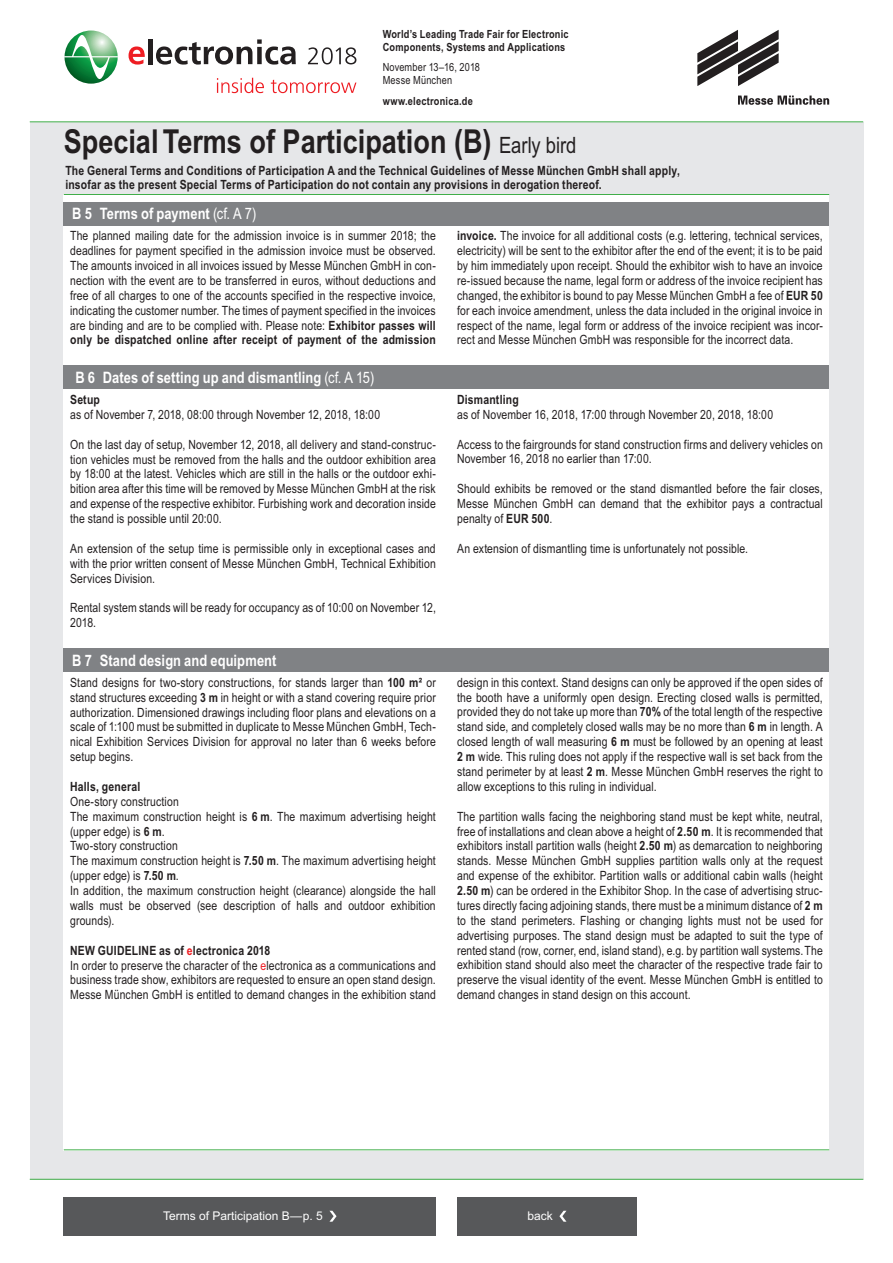
<style>
.page{position:relative;width:893px;height:1263px;background:#fff}
.page>*{position:absolute;margin:0;border:0;box-sizing:border-box;transform-origin:0 0}
.t1{font:700 33px "Arial Narrow";color:#231f20}
.t2{font:700 15.75px "Arial Narrow";letter-spacing:.005em;color:#fff}
.t3{font:12.75px/14.9px "Arial Narrow";letter-spacing:.01em;color:#231f20;text-align:justify}
.t4{font:700 12.75px/14.2px "Arial Narrow";letter-spacing:.015em;color:#231f20}
.t5{font:12px "Arial";color:#fff}
.t6{font:700 11.25px/12.8px "Arial Narrow";letter-spacing:.02em;color:#231f20}
.t7{font:11.25px/12.8px "Arial Narrow";letter-spacing:.015em;color:#231f20}
.s1{font-weight:400;font-size:22.5px}
.s2{font-weight:400}
.s3{font-weight:700}
.s4{font-weight:700;color:#ee1d23}
.s5{color:#ee1d23}
</style>
<div class="page">
<div style="left:30px;top:122px;width:833px;height:1057px;background:#e6e7e9"></div>
<hr style="left:30px;top:1179px;width:833px;height:1px;background:#40ae49">
<div style="left:64px;top:194px;width:765px;height:956px;background:#fff"></div>
<hr style="left:30px;top:121px;width:833px;height:1px;background:#40ae49">
<hr style="left:64px;top:1149px;width:765px;height:1px;background:#40ae49">
<hr style="left:64px;top:194px;width:765px;height:1px;background:#40ae49">
<svg style="left:738px;top:96px;width:91px;height:9px"></svg>
<svg style="left:697px;top:30px;width:82px;height:56px"></svg>
<svg style="left:217px;top:78px;width:47px;height:15px"></svg>
<svg style="left:271px;top:80px;width:85px;height:13px"></svg>
<svg style="left:129px;top:46px;width:16px;height:19px"></svg>
<hr style="left:148px;top:39px;width:4px;height:25px;background:#231f20">
<svg style="left:156px;top:39px;width:140px;height:26px"></svg>
<svg style="left:65px;top:31px;width:53px;height:53px"></svg>
<svg style="left:308px;top:47px;width:48px;height:17px"></svg>
<div style="left:64px;top:1197px;width:372px;height:38px;background:#57585a"></div>
<svg style="left:329px;top:1211px;width:8px;height:11px"></svg>
<div style="left:457px;top:1197px;width:180px;height:38px;background:#57585a"></div>
<svg style="left:559px;top:1211px;width:7px;height:11px"></svg>
<div style="left:64px;top:366px;width:765px;height:23px;background:#808285"></div>
<div style="left:64px;top:648px;width:765px;height:24px;background:#808285"></div>
<div style="left:64px;top:202px;width:765px;height:23px;background:#808285"></div>
<p class="t6" style="left:383px;top:27px;width:187px">World’s Leading Trade Fair for Electronic<br>Components, Systems and Applications</p>
<p class="t7" style="left:383px;top:61px;width:99px">November 13–16, 2018<br>Messe München</p>
<p class="t6" style="left:383px;top:94px;width:92px">www.electronica.de</p>
<h1 class="t1" style="left:64px;top:116px;width:514px">Special Terms of Participation (B) <span class="s1">Early bird</span></h1>
<p class="t4" style="left:65px;top:162px;width:616px">The General Terms and Conditions of Participation A and the Technical Guidelines of Messe München GmbH shall apply, insofar as the present Special Terms of Participation do not contain any provisions in derogation thereof.</p>
<p class="t2" style="left:72px;top:202px;width:186px">B 5 Terms of payment <span class="s2">(cf. A 7)</span></p>
<p class="t3" style="left:70px;top:228px;width:367px">The planned mailing date for the admission invoice is in summer 2018; the deadlines for payment specified in the admission invoice must be observed.<br>The amounts invoiced in all invoices issued by Messe München GmbH in con&shy;nection with the event are to be transferred in euros, without deductions and free of all charges to one of the accounts specified in the respective invoice, indicating the customer number. The times of payment specified in the invoices are binding and are to be complied with. Please note: <span class="s3">Exhibitor passes will only be dispatched online after receipt of payment of the admission</span></p>
<p class="t3" style="left:457px;top:228px;width:367px"><span class="s3">invoice.</span> The invoice for all additional costs (e.g. lettering, technical services, electricity) will be sent to the exhibitor after the end of the event; it is to be paid by him immediately upon receipt. Should the exhibitor wish to have an invoice re-issued because the name, legal form or address of the invoice recipient has changed, the exhibitor is bound to pay Messe München GmbH a fee of <span class="s3">EUR 50 </span>for each invoice amendment, unless the data included in the original invoice in respect of the name, legal form or address of the invoice recipient was incor&shy;rect and Messe München GmbH was responsible for the incorrect data.</p>
<p class="t2" style="left:75px;top:366px;width:301px">B 6 Dates of setting up and dismantling <span class="s2">(cf. A 15)</span></p>
<p class="t4" style="left:70px;top:392px;width:31px">Setup</p>
<p class="t3" style="left:70px;top:406px;width:312px">as of November 7, 2018, 08:00 through November 12, 2018, 18:00</p>
<p class="t3" style="left:70px;top:436px;width:367px">On the last day of setup, November 12, 2018, all delivery and stand-construc&shy;tion vehicles must be removed from the halls and the outdoor exhibition area by 18:00 at the latest. Vehicles which are still in the halls or the outdoor exhi&shy;bition area after this time will be removed by Messe München GmbH at the risk and expense of the respective exhibitor. Furbishing work and decoration inside the stand is possible until 20:00.</p>
<p class="t3" style="left:70px;top:540px;width:367px">An extension of the setup time is permissible only in exceptional cases and with the prior written consent of Messe München GmbH, Technical Exhibition Services Division.</p>
<p class="t3" style="left:70px;top:600px;width:367px">Rental system stands will be ready for occupancy as of 10:00 on November 12,<br>2018.</p>
<p class="t2" style="left:72px;top:648px;width:206px">B 7 Stand design and equipment</p>
<p class="t3" style="left:70px;top:674px;width:367px">Stand designs for two-story constructions, for stands larger than <span class="s3">100 m²</span> or stand structures exceeding <span class="s3">3 m</span> in height or with a stand covering require prior authorization. Dimensioned drawings including floor plans and elevations on a scale of 1:100 must be submitted in duplicate to Messe München GmbH, Tech&shy;nical Exhibition Services Division for approval no later than 6 weeks before setup begins.</p>
<p class="t4" style="left:70px;top:779px;width:72px">Halls, general</p>
<p class="t3" style="left:70px;top:793px;width:367px;text-align:left">One-story construction<br>The maximum construction height is <span class="s3">6 m</span>. The maximum advertising height (upper edge) is <span class="s3">6 m</span>.<br>Two-story construction<br>The maximum construction height is <span class="s3">7.50 m</span>. The maximum advertising height (upper edge) is <span class="s3">7.50 m</span>.<br>In addition, the maximum construction height (clearance) alongside the hall walls must be observed (see description of halls and outdoor exhibition grounds).</p>
<p class="t3" style="left:70px;top:942px;width:367px;text-align:left"><span class="s3">NEW GUIDELINE as of</span> <span class="s4">e</span><span class="s3">lectronica 2018<br></span>In order to preserve the character of the <span class="s5">e</span>lectronica as a communications and business trade show, exhibitors are requested to ensure an open stand design.<br>Messe München GmbH is entitled to demand changes in the exhibition stand</p>
<p class="t4" style="left:457px;top:392px;width:63px">Dismantling</p>
<p class="t3" style="left:457px;top:406px;width:318px">as of November 16, 2018, 17:00 through November 20, 2018, 18:00</p>
<p class="t3" style="left:457px;top:436px;width:367px">Access to the fairgrounds for stand construction firms and delivery vehicles on<br>November 16, 2018 no earlier than 17:00.</p>
<p class="t3" style="left:457px;top:481px;width:367px">Should exhibits be removed or the stand dismantled before the fair closes, Messe München GmbH can demand that the exhibitor pays a contractual penalty of <span class="s3">EUR 500</span>.</p>
<p class="t3" style="left:457px;top:540px;width:293px">An extension of dismantling time is unfortunately not possible.</p>
<p class="t3" style="left:457px;top:674px;width:367px">design in this context. Stand designs can only be approved if the open sides of the booth have a uniformly open design. Erecting closed walls is permitted, provided they do not take up more than <span class="s3">70%</span> of the total length of the respective stand side, and completely closed walls may be no more than <span class="s3">6 m</span> in length. A closed length of wall measuring <span class="s3">6 m</span> must be followed by an opening at least <span class="s3">2 m</span> wide. This ruling does not apply if the respective wall is set back from the stand perimeter by at least <span class="s3">2 m</span>. Messe München GmbH reserves the right to allow exceptions to this ruling in individual.</p>
<p class="t3" style="left:457px;top:808px;width:367px">The partition walls facing the neighboring stand must be kept white, neutral, free of installations and clean above a height of <span class="s3">2.50 m</span>. It is recommended that exhibitors install partition walls (height <span class="s3">2.50 m</span>) as demarcation to neighboring stands. Messe München GmbH supplies partition walls only at the request and expense of the exhibitor. Partition walls or additional cabin walls (height <span class="s3">2.50 m</span>) can be ordered in the Exhibitor Shop. In the case of advertising struc&shy;tures directly facing adjoining stands, there must be a minimum distance of <span class="s3">2 m </span>to the stand perimeters. Flashing or changing lights must not be used for advertising purposes. The stand design must be adapted to suit the type of rented stand (row, corner, end, island stand), e.g. by partition wall systems. The exhibition stand should also meet the character of the respective trade fair to preserve the visual identity of the event. Messe München GmbH is entitled to demand changes in stand design on this account.</p>
<p class="t5" style="left:163px;top:1208px;width:161px">Terms of Participation B—p. 5</p>
<p class="t5" style="left:527px;top:1208px;width:27px">back</p>
</div>
